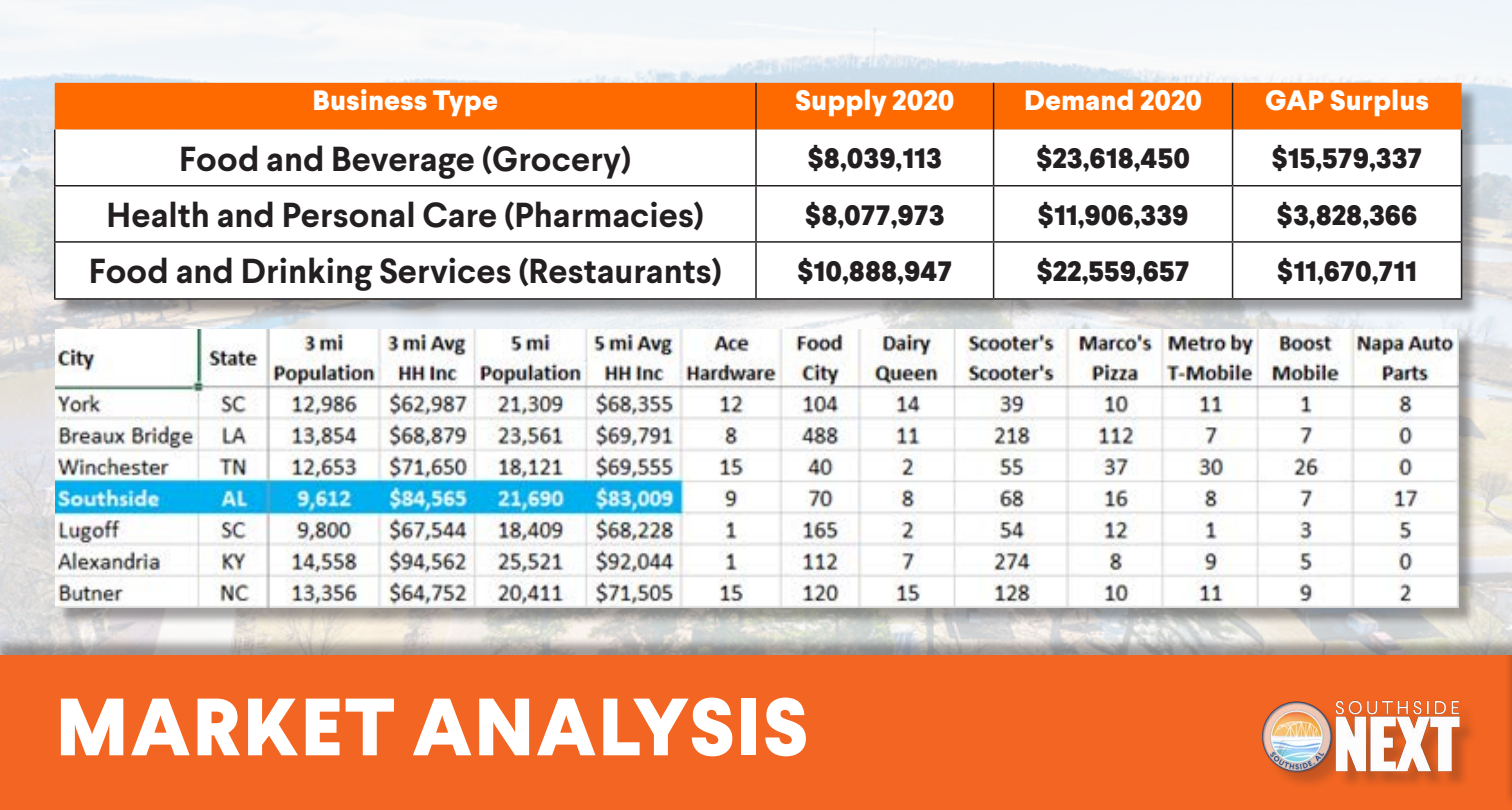
<style>
.page{position:relative;width:1512px;height:810px;background:#fff}
.page>*{position:absolute;margin:0;border:0;box-sizing:border-box;transform-origin:0 0}
.t1{font:800 81px "Larsseit";letter-spacing:.02em;color:#fff}
.t2{font:700 34.5px "Larsseit";color:#231f20}
.t3{font:800 28.5px "Larsseit";color:#231f20}
.t4{font:800 28.5px "Larsseit";color:#fff}
</style>
<div class="page">
<img style="left:0;top:0;width:1512px;height:637px">
<div style="left:0;top:637px;width:1512px;height:171px;background:#231f20;opacity:.4"></div>
<div style="left:0;top:656px;width:1512px;height:154px;background:#f26522"></div>
<img style="left:1262px;top:700px;width:210px;height:85px">
<div style="left:56px;top:85px;width:1425px;height:233px;background:#231f20;opacity:.4"></div>
<div style="left:55px;top:83px;width:1407px;height:47px;background:#ff6a00"></div>
<svg style="left:56px;top:130px;width:1405px;height:168px"></svg>
<hr style="left:755px;top:83px;width:2px;height:47px;background:#231f20">
<hr style="left:993px;top:83px;width:1px;height:47px;background:#231f20">
<hr style="left:1232px;top:83px;width:1px;height:47px;background:#231f20">
<hr style="left:54px;top:130px;width:2px;height:55px;background:#231f20">
<hr style="left:755px;top:130px;width:2px;height:55px;background:#231f20">
<hr style="left:993px;top:130px;width:1px;height:55px;background:#231f20">
<hr style="left:1232px;top:130px;width:1px;height:55px;background:#231f20">
<hr style="left:1461px;top:130px;width:1px;height:55px;background:#231f20">
<hr style="left:54px;top:185px;width:702px;height:1px;background:#231f20">
<hr style="left:54px;top:186px;width:2px;height:55px;background:#231f20">
<hr style="left:756px;top:185px;width:238px;height:1px;background:#231f20">
<hr style="left:755px;top:186px;width:2px;height:55px;background:#231f20">
<hr style="left:994px;top:185px;width:239px;height:1px;background:#231f20">
<hr style="left:993px;top:186px;width:1px;height:55px;background:#231f20">
<hr style="left:1233px;top:185px;width:229px;height:1px;background:#231f20">
<hr style="left:1232px;top:186px;width:1px;height:55px;background:#231f20">
<hr style="left:1461px;top:186px;width:1px;height:55px;background:#231f20">
<hr style="left:54px;top:241px;width:702px;height:2px;background:#231f20">
<hr style="left:54px;top:243px;width:2px;height:55px;background:#231f20">
<hr style="left:756px;top:241px;width:238px;height:2px;background:#231f20">
<hr style="left:755px;top:243px;width:2px;height:55px;background:#231f20">
<hr style="left:994px;top:241px;width:239px;height:2px;background:#231f20">
<hr style="left:993px;top:243px;width:1px;height:55px;background:#231f20">
<hr style="left:1233px;top:241px;width:229px;height:2px;background:#231f20">
<hr style="left:1232px;top:243px;width:1px;height:55px;background:#231f20">
<hr style="left:1461px;top:243px;width:1px;height:55px;background:#231f20">
<hr style="left:54px;top:298px;width:702px;height:2px;background:#231f20">
<hr style="left:756px;top:298px;width:238px;height:2px;background:#231f20">
<hr style="left:994px;top:298px;width:239px;height:2px;background:#231f20">
<hr style="left:1233px;top:298px;width:229px;height:2px;background:#231f20">
<div style="left:57px;top:332px;width:1420px;height:294px;background:#231f20;opacity:.4"></div>
<img style="left:55px;top:330px;width:1403px;height:278px">
<div style="left:1504px;top:637px;width:8px;height:171px;background:#231f20;opacity:.4"></div>
<hr style="left:1511px;top:656px;width:1px;height:154px;background:#f26522">
<p class="t4" style="left:313px;top:82px;width:187px">Business Type</p>
<p class="t4" style="left:795px;top:82px;width:161px">Supply 2020</p>
<p class="t4" style="left:1024px;top:82px;width:180px">Demand 2020</p>
<p class="t4" style="left:1265px;top:82px;width:165px">GAP Surplus</p>
<p class="t2" style="left:179px;top:136px;width:454px">Food and Beverage (Grocery)</p>
<p class="t3" style="left:808px;top:140px;width:136px">$8,039,113</p>
<p class="t3" style="left:1036px;top:140px;width:155px">$23,618,450</p>
<p class="t3" style="left:1272px;top:140px;width:153px">$15,579,337</p>
<p class="t2" style="left:107px;top:192px;width:599px">Health and Personal Care (Pharmacies)</p>
<p class="t3" style="left:805px;top:196px;width:141px">$8,077,973</p>
<p class="t3" style="left:1038px;top:196px;width:152px">$11,906,339</p>
<p class="t3" style="left:1277px;top:196px;width:142px">$3,828,366</p>
<p class="t2" style="left:89px;top:249px;width:635px">Food and Drinking Services (Restaurants)</p>
<p class="t3" style="left:797px;top:252px;width:157px">$10,888,947</p>
<p class="t3" style="left:1036px;top:252px;width:155px">$22,559,657</p>
<p class="t3" style="left:1277px;top:252px;width:142px">$11,670,711</p>
<p class="t1" style="left:56px;top:674px;width:754px">MARKET ANALYSIS</p>
</div>
